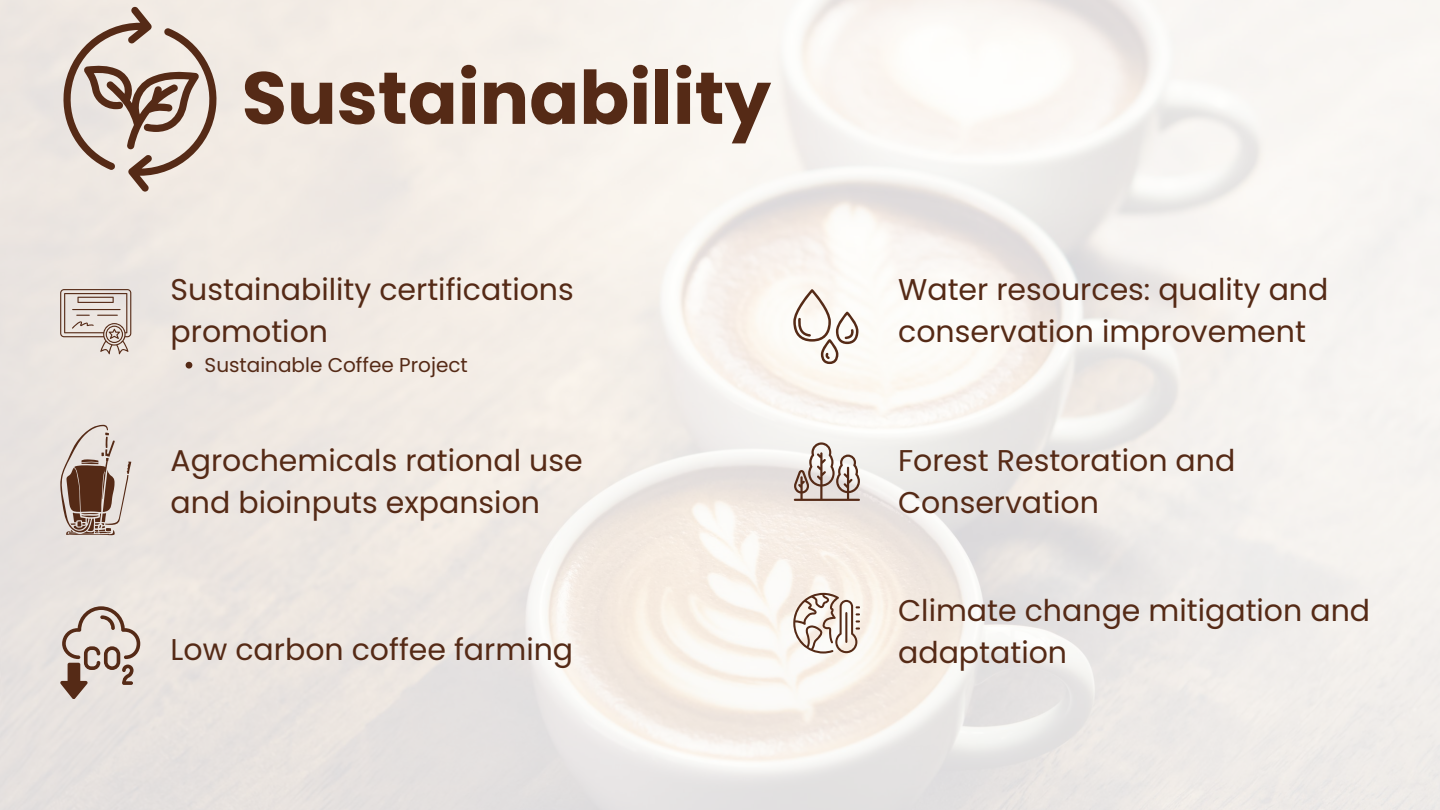
<style>
.page{position:relative;width:1440px;height:810px;background:#fff}
.page>*{position:absolute;margin:0;border:0;box-sizing:border-box;transform-origin:0 0}
.t1{font:700 73.7px "Poppins";color:#552a16}
.t2{font:30px/42px "Poppins";color:#552a16}
.t3{font:20px "Poppins";color:#552a16}
</style>
<div class="page">
<svg style="left:60px;top:289px;width:71px;height:65px;background:#cec1ba"></svg>
<svg style="left:60px;top:425px;width:71px;height:110px;background:#b4a198"></svg>
<svg style="left:60px;top:6px;width:160px;height:186px;background:#ccbdb4"></svg>
<svg style="left:60px;top:606px;width:80px;height:93px;background:#c8b9b2"></svg>
<svg style="left:186px;top:362px;width:6px;height:7px"></svg>
<svg style="left:793px;top:289px;width:65px;height:75px"></svg>
<svg style="left:793px;top:442px;width:67px;height:59px"></svg>
<svg style="left:793px;top:593px;width:67px;height:61px"></svg>
<h1 class="t1" style="left:242px;top:46px;width:531px">Sustainability</h1>
<p class="t2" style="left:171px;top:268px;width:405px">Sustainability certifications promotion</p>
<p class="t3" style="left:205px;top:351px;width:265px">Sustainable Coffee Project</p>
<p class="t2" style="left:171px;top:439px;width:414px">Agrochemicals rational use and bioinputs expansion</p>
<p class="t2" style="left:171px;top:629px;width:404px">Low carbon coffee farming</p>
<p class="t2" style="left:898px;top:268px;width:432px">Water resources: quality and conservation improvement</p>
<p class="t2" style="left:898px;top:439px;width:339px">Forest Restoration and<br>Conservation</p>
<p class="t2" style="left:898px;top:590px;width:474px">Climate change mitigation and adaptation</p>
</div>
